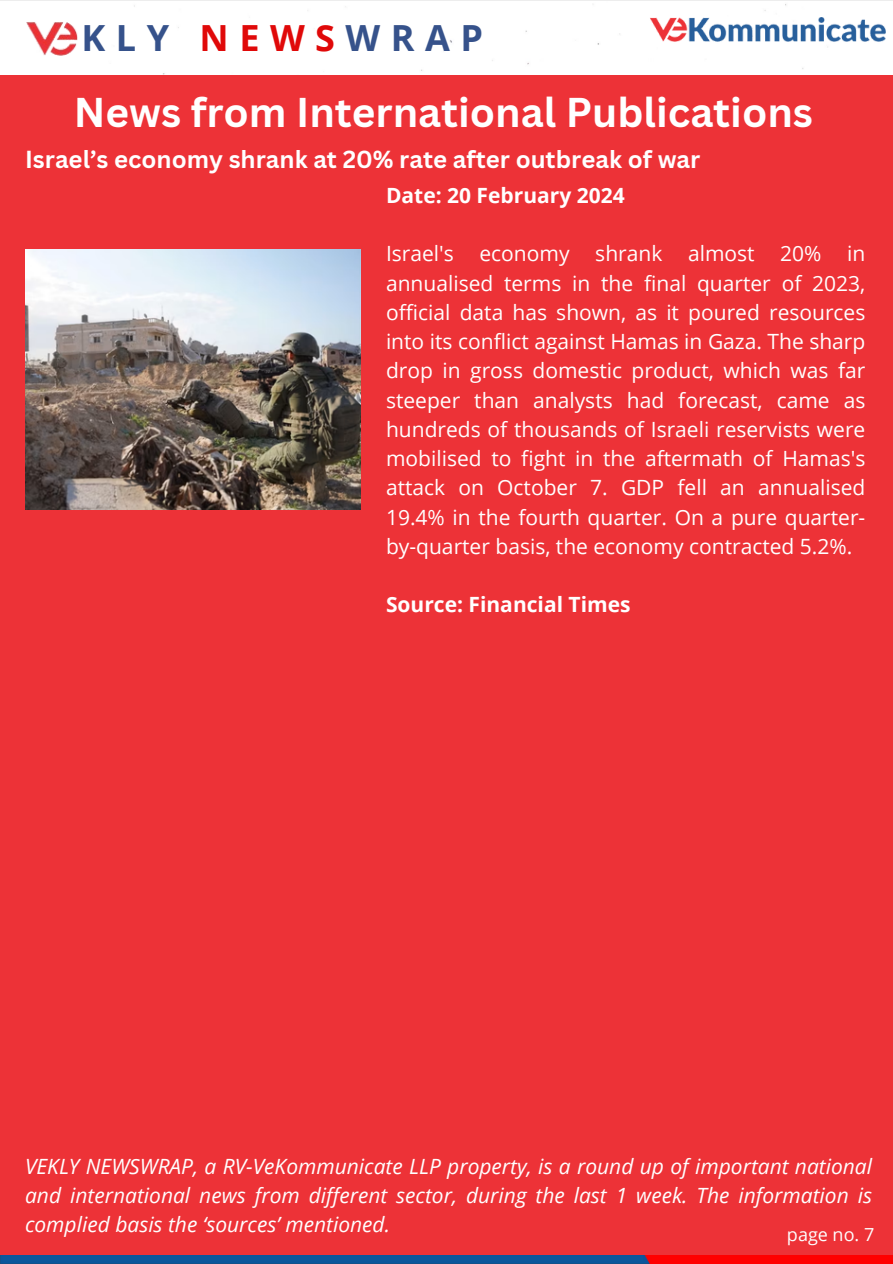
<style>
.page{position:relative;width:893px;height:1264px;background:#fff}
.page>*{position:absolute;margin:0;border:0;box-sizing:border-box;transform-origin:0 0}
.t1{font:700 40.5px "Canva Sans";color:#fff}
.t2{font:700 36px "Open Sans";letter-spacing:.29em;color:#36528b}
.t3{font:700 24px "Canva Sans";color:#fff}
.t4{font:21px/29.2px "Open Sans";color:#fff;text-align:justify}
.t5{font:italic 21px/29.2px "Open Sans";color:#fff;text-align:justify}
.t6{font:700 21px "Open Sans";color:#fff}
.t7{font:18px "Open Sans";color:#fefefe}
.s1{color:#e00909}
</style>
<div class="page">
<div style="left:0;top:6px;width:892px;height:1257px;background:#ed3237"></div>
<div style="left:0;top:4px;width:892px;height:71px;background:#fff"></div>
<img style="left:0;top:1255px;width:892px;height:8px">
<img style="left:25px;top:22px;width:53px;height:35px">
<img style="left:647px;top:18px;width:238px;height:27px">
<img style="left:25px;top:250px;width:335px;height:260px">
<p class="t2" style="left:82px;top:13px;width:403px">KLY <span class="s1">NEWS</span>WRAP</p>
<p class="t1" style="left:74px;top:84px;width:740px">News from International Publications</p>
<h4 class="t3" style="left:25px;top:143px;width:676px">Israel’s economy shrank at 20% rate after outbreak of war</h4>
<h5 class="t6" style="left:386px;top:180px;width:240px">Date: 20 February 2024</h5>
<h4 class="t4" style="left:386px;top:238px;width:481px">Israel's economy shrank almost 20% in annualised terms in the final quarter of 2023, official data has shown, as it poured resources into its conflict against Hamas in Gaza. The sharp drop in gross domestic product, which was far steeper than analysts had forecast, came as hundreds of thousands of Israeli reservists were mobilised to fight in the aftermath of Hamas's attack on October 7. GDP fell an annualised 19.4% in the fourth quarter. On a pure quarter&shy;by-quarter basis, the economy contracted 5.2%.</h4>
<h5 class="t6" style="left:386px;top:590px;width:246px">Source: Financial Times</h5>
<p class="t5" style="left:25px;top:1150px;width:848px">VEKLY NEWSWRAP, a RV-VeKommunicate LLP property, is a round up of important national and international news from different sector, during the last 1 week. The information is complied basis the ‘sources’ mentioned.</p>
<p class="t7" style="left:786px;top:1221px;width:89px">page no. 7</p>
</div>
